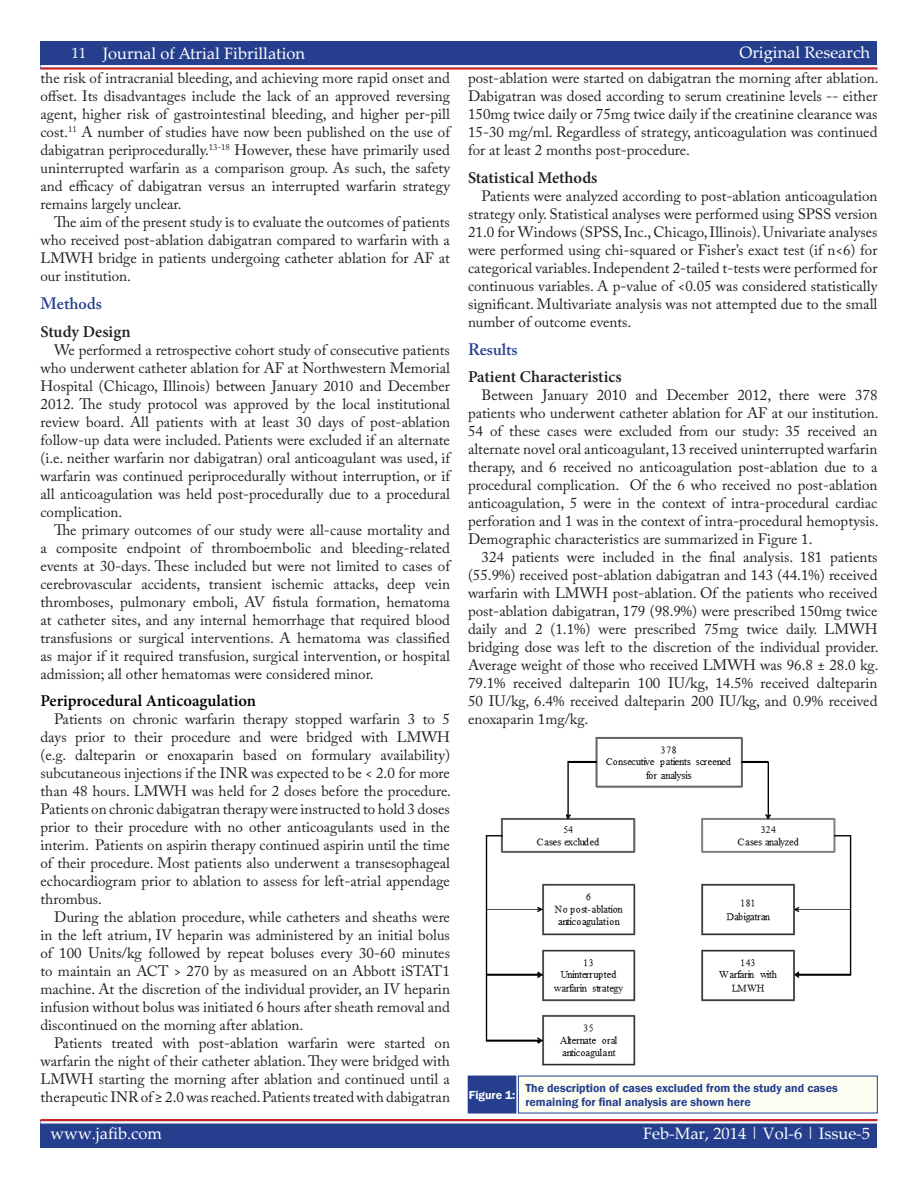
<style>
.page{position:relative;width:918px;height:1188px;background:#fff}
.page>*{position:absolute;margin:0;border:0;box-sizing:border-box;transform-origin:0 0}
.white_header_for_blu{font:16.5px "Palatino Linotype";color:#fff}
._11_Body_Header{font:600 16.5px "Minion Pro";color:#231f20}
._11_Body_Header-2{font:600 16.5px "Minion Pro";color:#000}
._11_Body_Header-3{font:600 16.5px "Adobe Caslon Pro";color:#253f8e}
._10_Body_Text{font:15px/18px "Adobe Caslon Pro";color:#231f20;text-align:justify}
.t1{font:600 12px/14.4px "Franklin Gothic";color:#253f8e}
.t2{font:600 12px "Franklin Gothic";color:#fff}
.s1{font-size:15px}
</style>
<div class="page">
<div style="left:40px;top:1120px;width:838px;height:28px;background:#253f8e"></div>
<hr style="left:40px;top:1119px;width:838px;height:2px;background:#d1232a">
<hr style="left:40px;top:1121px;width:838px;height:3px;background:#fff">
<div style="left:40px;top:41px;width:838px;height:27px;background:#253f8e"></div>
<hr style="left:40px;top:67px;width:838px;height:3px;background:#d1232a">
<hr style="left:40px;top:65px;width:838px;height:2px;background:#fff">
<img style="left:485px;top:736px;width:367px;height:330px">
<div style="left:468px;top:1076px;width:48px;height:37px;background:#253f8e"></div>
<div style="left:518px;top:1076px;width:359px;height:37px;background:#fefdf2"></div>
<p class="white_header_for_blu" style="left:71px;top:41px;width:235px"><span class="s1">11</span> Journal of Atrial Fibrillation</p>
<p class="white_header_for_blu" style="left:739px;top:41px;width:132px">Original Research</p>
<p class="_10_Body_Text" style="left:468px;top:69px;width:412px">post-ablation were started on dabigatran the morning after ablation.<br>Dabigatran was dosed according to serum creatinine levels -- either 150mg twice daily or 75mg twice daily if the creatinine clearance was 15-30 mg/ml. Regardless of strategy, anticoagulation was continued for at least 2 months post-procedure.</p>
<p class="_11_Body_Header" style="left:468px;top:166px;width:131px">Statistical Methods</p>
<p class="_10_Body_Text" style="left:468px;top:187px;width:411px;text-indent:14px">Patients were analyzed according to post-ablation anticoagulation strategy only. Statistical analyses were performed using SPSS version 21.0 for Windows (SPSS, Inc., Chicago, Illinois). Univariate analyses were performed using chi-squared or Fisher’s exact test (if n&lt;6) for categorical variables. Independent 2-tailed t-tests were performed for continuous variables. A p-value of &lt;0.05 was considered statistically significant. Multivariate analysis was not attempted due to the small number of outcome events.</p>
<p class="_11_Body_Header-3" style="left:468px;top:339px;width:51px">Results</p>
<p class="_11_Body_Header" style="left:468px;top:366px;width:155px">Patient Characteristics</p>
<p class="_10_Body_Text" style="left:468px;top:386px;width:412px;text-indent:14px">Between January 2010 and December 2012, there were 378 patients who underwent catheter ablation for AF at our institution.<br>54 of these cases were excluded from our study: 35 received an alternate novel oral anticoagulant, 13 received uninterrupted warfarin therapy, and 6 received no anticoagulation post-ablation due to a procedural complication. Of the 6 who received no post-ablation anticoagulation, 5 were in the context of intra-procedural cardiac perforation and 1 was in the context of intra-procedural hemoptysis.<br>Demographic characteristics are summarized in Figure 1.</p>
<p class="_10_Body_Text" style="left:468px;top:548px;width:412px;text-indent:14px">324 patients were included in the final analysis. 181 patients (55.9%) received post-ablation dabigatran and 143 (44.1%) received warfarin with LMWH post-ablation. Of the patients who received post-ablation dabigatran, 179 (98.9%) were prescribed 150mg twice daily and 2 (1.1%) were prescribed 75mg twice daily. LMWH bridging dose was left to the discretion of the individual provider.<br>Average weight of those who received LMWH was 96.8 ± 28.0 kg.<br>79.1% received dalteparin 100 IU/kg, 14.5% received dalteparin 50 IU/kg, 6.4% received dalteparin 200 IU/kg, and 0.9% received enoxaparin 1mg/kg.</p>
<p class="_10_Body_Text" style="left:40px;top:69px;width:411px">the risk of intracranial bleeding, and achieving more rapid onset and offset. Its disadvantages include the lack of an approved reversing agent, higher risk of gastrointestinal bleeding, and higher per-pill cost.<sup>11</sup> A number of studies have now been published on the use of dabigatran periprocedurally.<sup>13-18</sup> However, these have primarily used uninterrupted warfarin as a comparison group. As such, the safety and efficacy of dabigatran versus an interrupted warfarin strategy remains largely unclear.</p>
<p class="_10_Body_Text" style="left:40px;top:213px;width:411px;text-indent:14px">The aim of the present study is to evaluate the outcomes of patients who received post-ablation dabigatran compared to warfarin with a LMWH bridge in patients undergoing catheter ablation for AF at our institution.</p>
<p class="_11_Body_Header-3" style="left:40px;top:293px;width:63px">Methods</p>
<p class="_11_Body_Header" style="left:40px;top:320px;width:92px">Study Design</p>
<p class="_10_Body_Text" style="left:40px;top:340px;width:411px;text-indent:14px">We performed a retrospective cohort study of consecutive patients who underwent catheter ablation for AF at Northwestern Memorial Hospital (Chicago, Illinois) between January 2010 and December 2012. The study protocol was approved by the local institutional review board. All patients with at least 30 days of post-ablation follow-up data were included. Patients were excluded if an alternate (i.e. neither warfarin nor dabigatran) oral anticoagulant was used, if warfarin was continued periprocedurally without interruption, or if all anticoagulation was held post-procedurally due to a procedural complication.</p>
<p class="_10_Body_Text" style="left:40px;top:520px;width:411px;text-indent:14px">The primary outcomes of our study were all-cause mortality and a composite endpoint of thromboembolic and bleeding-related events at 30-days. These included but were not limited to cases of cerebrovascular accidents, transient ischemic attacks, deep vein thromboses, pulmonary emboli, AV fistula formation, hematoma at catheter sites, and any internal hemorrhage that required blood transfusions or surgical interventions. A hematoma was classified as major if it required transfusion, surgical intervention, or hospital admission; all other hematomas were considered minor.</p>
<p class="_11_Body_Header-2" style="left:40px;top:690px;width:217px">Periprocedural Anticoagulation</p>
<p class="_10_Body_Text" style="left:40px;top:710px;width:412px;text-indent:14px">Patients on chronic warfarin therapy stopped warfarin 3 to 5 days prior to their procedure and were bridged with LMWH (e.g. dalteparin or enoxaparin based on formulary availability) subcutaneous injections if the INR was expected to be &lt; 2.0 for more than 48 hours. LMWH was held for 2 doses before the procedure.<br>Patients on chronic dabigatran therapy were instructed to hold 3 doses prior to their procedure with no other anticoagulants used in the interim. Patients on aspirin therapy continued aspirin until the time of their procedure. Most patients also underwent a transesophageal echocardiogram prior to ablation to assess for left-atrial appendage thrombus.</p>
<p class="_10_Body_Text" style="left:40px;top:908px;width:411px;text-indent:14px">During the ablation procedure, while catheters and sheaths were in the left atrium, IV heparin was administered by an initial bolus of 100 Units/kg followed by repeat boluses every 30-60 minutes to maintain an ACT &gt; 270 by as measured on an Abbott iSTAT1 machine. At the discretion of the individual provider, an IV heparin infusion without bolus was initiated 6 hours after sheath removal and discontinued on the morning after ablation.</p>
<p class="_10_Body_Text" style="left:40px;top:1034px;width:411px;text-indent:14px">Patients treated with post-ablation warfarin were started on warfarin the night of their catheter ablation. They were bridged with LMWH starting the morning after ablation and continued until a therapeutic INR of ≥ 2.0 was reached. Patients treated with dabigatran</p>
<p class="t2" style="left:469px;top:1087px;width:48px">Figure 1:</p>
<p class="t1" style="left:525px;top:1080px;width:314px">The description of cases excluded from the study and cases remaining for final analysis are shown here</p>
<p class="white_header_for_blu" style="left:51px;top:1122px;width:113px">www.jafib.com</p>
<p class="white_header_for_blu" style="left:643px;top:1122px;width:228px">Feb-Mar, 2014 | Vol-6 | Issue-5</p>
</div>
